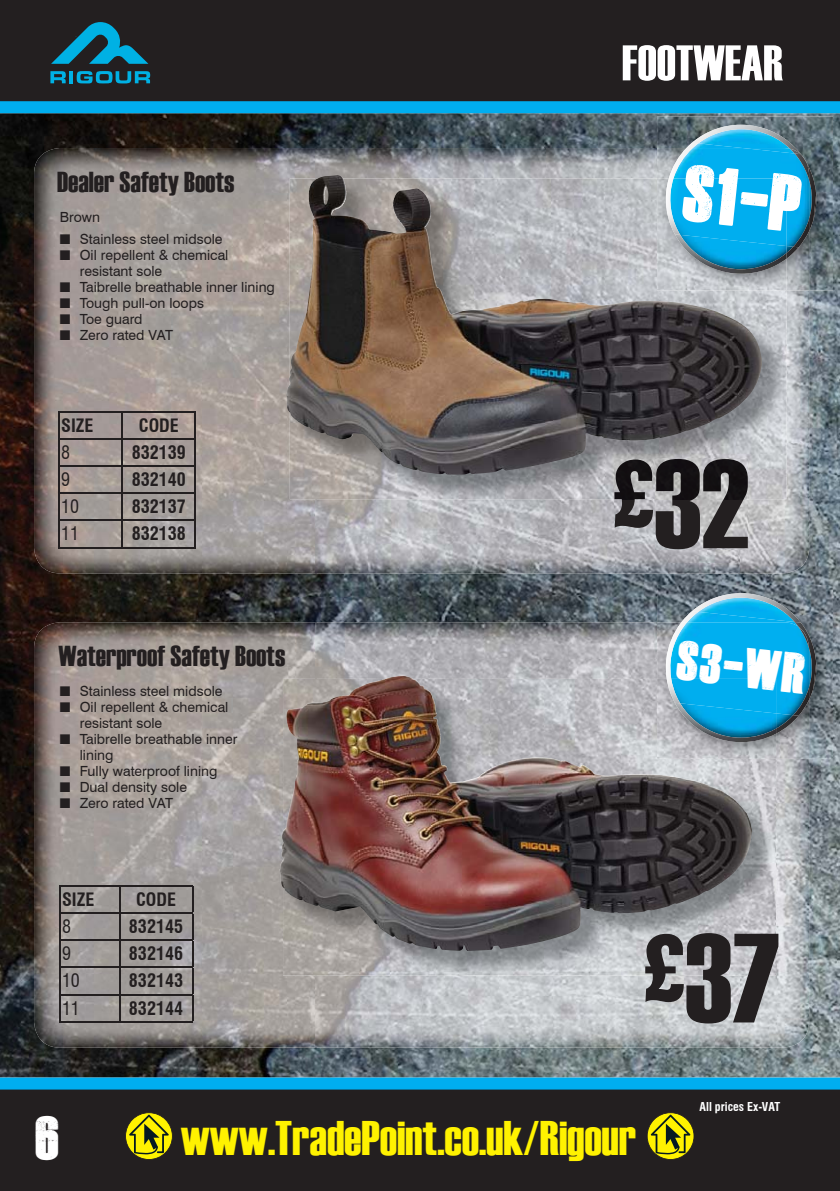
<style>
.page{position:relative;width:840px;height:1191px;background:#fff}
.page>*{position:absolute;margin:0;border:0;box-sizing:border-box;transform-origin:0 0}
.t1{font:126.8px "Haettenschweiler";color:#231f20}
.t2{font:56.4px "Dead Kansas";color:#fff}
.t3{font:50px "Haettenschweiler";color:#fff}
.t4{font:48.4px "Haettenschweiler";color:#fff200}
.t5{font:44px "Dead Kansas";color:#fff}
.t6{font:39.2px "Dead Kansas";color:#fff}
.t7{font:28.8px "Haettenschweiler";color:#231f20}
.t8{font:700 condensed 18px "Swiss 721 BT";color:#231f20}
.t9{font:condensed 18px "Swiss 721 BT";color:#231f20}
.t10{font:14px/16px "Swiss 721 BT";color:#231f20}
.t11{font:700 condensed 12px "Swiss 721 BT";color:#fff}
</style>
<div class="page">
<img style="left:0;top:113px;width:839px;height:964px">
<svg style="left:0;top:1077px;width:839px;height:114px;background:#1f2f37"></svg>
<svg style="left:0;top:0;width:839px;height:113px;background:#1f2e36"></svg>
<svg style="left:125px;top:1112px;width:48px;height:47px;background:#97920e"></svg>
<svg style="left:646px;top:1112px;width:48px;height:47px;background:#97920e"></svg>
<svg style="left:51px;top:22px;width:97px;height:42px;background:#15596e"></svg>
<svg style="left:50px;top:71px;width:16px;height:12px"></svg>
<hr style="left:69px;top:71px;width:4px;height:12px;background:#00b1e4">
<svg style="left:77px;top:71px;width:73px;height:12px"></svg>
<img style="left:34px;top:622px;width:281px;height:425px">
<img style="left:315px;top:622px;width:341px;height:57px">
<img style="left:739px;top:759px;width:69px;height:288px">
<img style="left:315px;top:975px;width:424px;height:72px">
<img style="left:34px;top:148px;width:281px;height:425px">
<img style="left:315px;top:148px;width:341px;height:27px">
<img style="left:739px;top:290px;width:69px;height:283px">
<img style="left:315px;top:499px;width:352px;height:74px">
<img style="left:667px;top:549px;width:72px;height:24px">
<img style="left:614px;top:499px;width:38px;height:29px">
<img style="left:655px;top:499px;width:92px;height:50px">
<img style="left:283px;top:679px;width:492px;height:296px">
<img style="left:289px;top:692px;width:462px;height:259px">
<hr style="left:58px;top:411px;width:64px;height:1px;background:#231f20">
<hr style="left:122px;top:411px;width:74px;height:1px;background:#231f20">
<hr style="left:121px;top:412px;width:2px;height:26px;background:#231f20">
<hr style="left:194px;top:412px;width:2px;height:26px;background:#231f20">
<hr style="left:58px;top:438px;width:64px;height:1px;background:#231f20">
<hr style="left:122px;top:438px;width:74px;height:1px;background:#231f20">
<hr style="left:121px;top:439px;width:2px;height:26px;background:#231f20">
<hr style="left:194px;top:439px;width:2px;height:26px;background:#231f20">
<hr style="left:58px;top:465px;width:64px;height:1px;background:#231f20">
<hr style="left:122px;top:465px;width:74px;height:1px;background:#231f20">
<hr style="left:121px;top:466px;width:2px;height:26px;background:#231f20">
<hr style="left:194px;top:466px;width:2px;height:26px;background:#231f20">
<hr style="left:58px;top:492px;width:64px;height:2px;background:#231f20">
<hr style="left:122px;top:492px;width:74px;height:2px;background:#231f20">
<hr style="left:121px;top:494px;width:2px;height:26px;background:#231f20">
<hr style="left:194px;top:494px;width:2px;height:26px;background:#231f20">
<hr style="left:58px;top:520px;width:64px;height:1px;background:#231f20">
<svg style="left:58px;top:412px;width:1px;height:135px"></svg>
<hr style="left:58px;top:547px;width:64px;height:1px;background:#231f20">
<hr style="left:122px;top:520px;width:74px;height:1px;background:#231f20">
<hr style="left:121px;top:521px;width:2px;height:26px;background:#231f20">
<hr style="left:122px;top:547px;width:74px;height:1px;background:#231f20">
<hr style="left:194px;top:521px;width:2px;height:26px;background:#231f20">
<img style="left:289px;top:290px;width:497px;height:209px">
<img style="left:614px;top:474px;width:38px;height:25px">
<img style="left:655px;top:474px;width:92px;height:25px">
<img style="left:286px;top:175px;width:475px;height:299px">
<hr style="left:59px;top:885px;width:60px;height:1px;background:#231f20">
<hr style="left:119px;top:885px;width:74px;height:1px;background:#231f20">
<hr style="left:59px;top:912px;width:60px;height:1px;background:#231f20">
<hr style="left:119px;top:912px;width:74px;height:1px;background:#231f20">
<hr style="left:59px;top:939px;width:60px;height:2px;background:#231f20">
<hr style="left:119px;top:939px;width:74px;height:2px;background:#231f20">
<hr style="left:59px;top:966px;width:60px;height:2px;background:#231f20">
<hr style="left:119px;top:966px;width:74px;height:2px;background:#231f20">
<hr style="left:59px;top:994px;width:60px;height:1px;background:#231f20">
<svg style="left:59px;top:886px;width:1px;height:135px"></svg>
<hr style="left:59px;top:1021px;width:60px;height:1px;background:#231f20">
<hr style="left:119px;top:994px;width:74px;height:1px;background:#231f20">
<svg style="left:119px;top:886px;width:1px;height:135px"></svg>
<hr style="left:119px;top:1021px;width:74px;height:1px;background:#231f20">
<svg style="left:192px;top:886px;width:1px;height:135px"></svg>
<img style="left:656px;top:585px;width:176px;height:174px">
<img style="left:656px;top:622px;width:152px;height:137px">
<img style="left:656px;top:679px;width:119px;height:80px">
<div style="left:669px;top:622px;width:125px;height:93px;background:#00aff0"></div>
<div style="left:671px;top:679px;width:104px;height:34px;background:#00aeef"></div>
<img style="left:691px;top:593px;width:109px;height:29px">
<img style="left:775px;top:716px;width:23px;height:17px">
<img style="left:674px;top:716px;width:101px;height:26px">
<img style="left:665px;top:679px;width:16px;height:24px">
<img style="left:666px;top:679px;width:8px;height:24px">
<img style="left:794px;top:622px;width:21px;height:77px">
<img style="left:792px;top:626px;width:16px;height:90px">
<img style="left:775px;top:715px;width:17px;height:13px">
<img style="left:680px;top:703px;width:95px;height:36px">
<img style="left:808px;top:655px;width:3px;height:32px">
<img style="left:792px;top:687px;width:16px;height:28px">
<svg style="left:674px;top:696px;width:10px;height:20px"></svg>
<img style="left:681px;top:611px;width:17px;height:11px">
<img style="left:665px;top:622px;width:21px;height:57px">
<img style="left:656px;top:117px;width:176px;height:173px">
<img style="left:656px;top:148px;width:152px;height:142px">
<img style="left:656px;top:178px;width:130px;height:112px">
<div style="left:673px;top:148px;width:135px;height:99px;background:#00aff0"></div>
<div style="left:668px;top:178px;width:118px;height:68px;background:#00aeef"></div>
<img style="left:691px;top:125px;width:109px;height:29px">
<svg style="left:789px;top:149px;width:11px;height:10px"></svg>
<svg style="left:786px;top:246px;width:12px;height:12px"></svg>
<img style="left:674px;top:234px;width:112px;height:40px">
<img style="left:808px;top:154px;width:7px;height:77px">
<img style="left:792px;top:153px;width:16px;height:6px">
<img style="left:701px;top:257px;width:32px;height:12px">
<img style="left:808px;top:180px;width:4px;height:39px">
<img style="left:792px;top:159px;width:16px;height:88px">
<svg style="left:686px;top:143px;width:12px;height:5px"></svg>
<img style="left:668px;top:148px;width:24px;height:30px">
<img style="left:664px;top:178px;width:16px;height:57px">
<h3 class="t7" style="left:57px;top:166px;width:179px">Dealer Safety Boots</h3>
<p class="t10" style="left:60px;top:209px;width:42px">Brown</p>
<p class="t10" style="left:60px;top:230px;width:164px">■ Stainless steel midsole</p>
<p class="t10" style="left:80px;top:246px;width:150px;text-indent:-20px">■ Oil repellent &amp; chemical resistant sole</p>
<p class="t10" style="left:60px;top:278px;width:216px">■ Taibrelle breathable inner lining</p>
<p class="t10" style="left:60px;top:294px;width:146px">■ Tough pull-on loops</p>
<p class="t10" style="left:60px;top:310px;width:84px">■ Toe guard</p>
<p class="t10" style="left:60px;top:326px;width:115px">■ Zero rated VAT</p>
<p class="t8" style="left:61px;top:414px;width:34px">SIZE</p>
<p class="t8" style="left:139px;top:414px;width:42px">CODE</p>
<p class="t9" style="left:61px;top:441px;width:10px">8</p>
<p class="t8" style="left:132px;top:441px;width:56px">832139</p>
<p class="t9" style="left:61px;top:468px;width:10px">9</p>
<p class="t8" style="left:132px;top:468px;width:56px">832140</p>
<p class="t9" style="left:61px;top:496px;width:19px">10</p>
<p class="t8" style="left:132px;top:496px;width:56px">832137</p>
<p class="t9" style="left:61px;top:523px;width:19px">11</p>
<p class="t8" style="left:132px;top:523px;width:56px">832138</p>
<h3 class="t7" style="left:59px;top:640px;width:228px">Waterproof Safety Boots</h3>
<p class="t10" style="left:60px;top:683px;width:164px">■ Stainless steel midsole</p>
<p class="t10" style="left:80px;top:699px;width:150px;text-indent:-20px">■ Oil repellent &amp; chemical resistant sole</p>
<p class="t10" style="left:80px;top:731px;width:159px;text-indent:-20px">■ Taibrelle breathable inner lining</p>
<p class="t10" style="left:60px;top:763px;width:159px">■ Fully waterproof lining</p>
<p class="t10" style="left:60px;top:779px;width:129px">■ Dual density sole</p>
<p class="t10" style="left:60px;top:795px;width:115px">■ Zero rated VAT</p>
<p class="t8" style="left:62px;top:888px;width:34px">SIZE</p>
<p class="t8" style="left:136px;top:888px;width:42px">CODE</p>
<p class="t9" style="left:62px;top:915px;width:10px">8</p>
<p class="t8" style="left:129px;top:915px;width:56px">832145</p>
<p class="t9" style="left:62px;top:942px;width:10px">9</p>
<p class="t8" style="left:129px;top:942px;width:56px">832146</p>
<p class="t9" style="left:62px;top:970px;width:19px">10</p>
<p class="t8" style="left:129px;top:970px;width:56px">832143</p>
<p class="t9" style="left:62px;top:997px;width:19px">11</p>
<p class="t8" style="left:129px;top:997px;width:56px">832144</p>
<h3 class="t3" style="left:621px;top:36px;width:163px">FOOTWEAR</h3>
<h2 class="t2" style="left:685px;top:159px;width:122px;rotate:6deg">s1-P</h2>
<h1 class="t1" style="left:611px;top:436px;width:138px"><sup>£</sup>32</h1>
<h3 class="t6" style="left:678px;top:637px;width:132px;rotate:6deg">s3-WR</h3>
<h1 class="t1" style="left:642px;top:911px;width:138px"><sup>£</sup>37</h1>
<p class="t11" style="left:699px;top:1099px;width:82px">All prices Ex-VAT</p>
<h3 class="t5" style="left:34px;top:1112px;width:27px">6</h3>
<h3 class="t4" style="left:181px;top:1112px;width:456px">www.TradePoint.co.uk/Rigour</h3>
</div>
